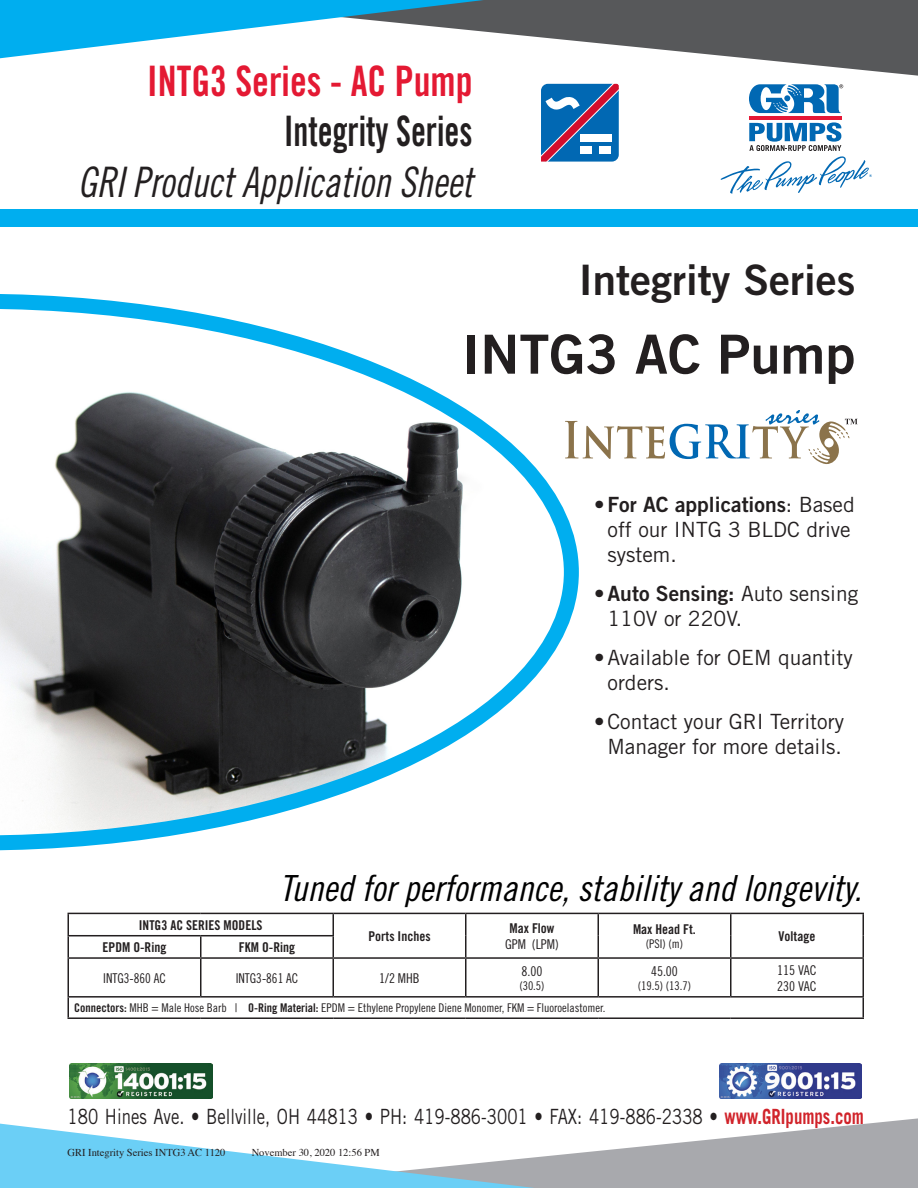
<style>
.page{position:relative;width:918px;height:1188px;background:#fff}
.page>*{position:absolute;margin:0;border:0;box-sizing:border-box;transform-origin:0 0}
.t1{font:54px "Trade Gothic Bold Two";color:#231f20}
.t2{font:42px "Trade Gothic Cond Eighteen Obl";color:#231f20;scale:.9 1}
.t3{font:42px "Trade Gothic Bold Cond Twenty";color:#e41933;scale:.9 1}
.t4{font:42px "Trade Gothic Bold Cond Twenty";color:#231f20;scale:.8 1}
.t5{font:42px "Trade Gothic Bold Two";color:#231f20}
.t6{font:36px "Trade Gothic Cond Eighteen Obl";color:#000001}
.t7{font:21px/25.2px "Trade Gothic";color:#231f20}
.t8{font:21px "Trade Gothic";color:#231f20;scale:.8 1}
.t9{font:13.5px "Trade Gothic Bold Cond Twenty";color:#231f20}
.t10{font:13.5px "Trade Gothic Cond Eighteen";color:#231f20}
.t11{font:13.5px "Trade Gothic Cond Eighteen";color:#231f20;scale:.95 1}
.t12{font:12px "Trade Gothic Cond Eighteen";color:#231f20}
.t13{font:10.5px "Times";color:#231f20}
.s1{font-family:"Trade Gothic Bold Two"}
.s2{font-family:"Trade Gothic Bold Cond Twenty"}
.s3{font-weight:700;color:#d1232a}
</style>
<div class="page">
<svg style="left:0;top:1123px;width:918px;height:65px"></svg>
<svg style="left:755px;top:59px;width:163px;height:17px"></svg>
<svg style="left:0;top:0;width:918px;height:59px"></svg>
<img style="left:719px;top:1063px;width:143px;height:36px">
<img style="left:70px;top:1063px;width:142px;height:36px">
<hr style="left:749px;top:116px;width:92px;height:4px;background:#e51836">
<svg style="left:749px;top:84px;width:94px;height:29px"></svg>
<svg style="left:721px;top:122px;width:151px;height:72px"></svg>
<div style="left:0;top:210px;width:918px;height:17px;background:#00aeef"></div>
<svg style="left:586px;top:410px;width:272px;height:54px"></svg>
<svg style="left:541px;top:84px;width:78px;height:78px;background:#366aa7"></svg>
<div style="left:580px;top:134px;width:31px;height:8px;background:#fff"></div>
<div style="left:599px;top:146px;width:12px;height:8px;background:#fff"></div>
<div style="left:580px;top:146px;width:12px;height:8px;background:#fff"></div>
<svg style="left:0;top:294px;width:586px;height:557px"></svg>
<hr style="left:68px;top:957px;width:133px;height:2px;background:#231f20">
<hr style="left:68px;top:959px;width:1px;height:37px;background:#231f20">
<hr style="left:201px;top:957px;width:132px;height:2px;background:#231f20">
<hr style="left:200px;top:959px;width:1px;height:37px;background:#231f20">
<hr style="left:333px;top:957px;width:133px;height:2px;background:#231f20">
<hr style="left:333px;top:959px;width:1px;height:37px;background:#231f20">
<hr style="left:466px;top:957px;width:132px;height:2px;background:#231f20">
<hr style="left:465px;top:959px;width:1px;height:37px;background:#231f20">
<hr style="left:598px;top:957px;width:133px;height:2px;background:#231f20">
<hr style="left:597px;top:959px;width:2px;height:37px;background:#231f20">
<hr style="left:731px;top:957px;width:133px;height:2px;background:#231f20">
<hr style="left:730px;top:959px;width:2px;height:37px;background:#231f20">
<hr style="left:862px;top:959px;width:2px;height:37px;background:#231f20">
<hr style="left:68px;top:996px;width:133px;height:2px;background:#231f20">
<svg style="left:68px;top:998px;width:1px;height:19px"></svg>
<hr style="left:201px;top:996px;width:132px;height:2px;background:#231f20">
<hr style="left:333px;top:996px;width:133px;height:2px;background:#231f20">
<hr style="left:466px;top:996px;width:132px;height:2px;background:#231f20">
<hr style="left:598px;top:996px;width:133px;height:2px;background:#231f20">
<hr style="left:731px;top:996px;width:133px;height:2px;background:#231f20">
<svg style="left:862px;top:998px;width:2px;height:19px"></svg>
<hr style="left:68px;top:1017px;width:133px;height:2px;background:#231f20">
<hr style="left:201px;top:1017px;width:132px;height:2px;background:#231f20">
<hr style="left:333px;top:1017px;width:133px;height:2px;background:#231f20">
<hr style="left:466px;top:1017px;width:132px;height:2px;background:#231f20">
<hr style="left:598px;top:1017px;width:133px;height:2px;background:#231f20">
<hr style="left:731px;top:1017px;width:133px;height:2px;background:#231f20">
<hr style="left:731px;top:913px;width:133px;height:1px;background:#231f20">
<hr style="left:862px;top:914px;width:2px;height:22px;background:#231f20">
<hr style="left:862px;top:936px;width:2px;height:21px;background:#231f20">
<svg style="left:68px;top:913px;width:795px;height:45px"></svg>
<p class="t3" style="left:147px;top:55px;width:363px">INTG3 Series - AC Pump</p>
<p class="t4" style="left:284px;top:106px;width:237px">Integrity Series</p>
<p class="t2" style="left:78px;top:157px;width:440px">GRI Product Application Sheet</p>
<p class="t5" style="left:579px;top:254px;width:278px">Integrity Series</p>
<p class="t1" style="left:462px;top:321px;width:394px">INTG3 AC Pump</p>
<p class="t7" style="left:608px;top:491px;width:249px;text-indent:-14px"><span class="s1">• For AC applications</span>: Based off our INTG 3 BLDC drive system.</p>
<p class="t7" style="left:608px;top:580px;width:252px;text-indent:-14px"><span class="s1">•Auto Sensing:</span> Auto sensing<br>110V or 220V.</p>
<p class="t7" style="left:608px;top:644px;width:247px;text-indent:-14px">•Available for OEM quantity orders.</p>
<p class="t7" style="left:594px;top:708px;width:252px;text-align:center">•Contact your GRI Territory<br>Manager for more details.</p>
<p class="t6" style="left:279px;top:867px;width:584px">Tuned for performance, stability and longevity.</p>
<p class="t9" style="left:139px;top:917px;width:125px">INTG3 AC SERIES MODELS</p>
<p class="t9" style="left:368px;top:928px;width:64px">Ports Inches</p>
<p class="t9" style="left:103px;top:939px;width:65px">EPDM O-Ring</p>
<p class="t9" style="left:239px;top:939px;width:58px">FKM O-Ring</p>
<p class="t11" style="left:103px;top:970px;width:67px">INTG3-860 AC</p>
<p class="t11" style="left:236px;top:970px;width:67px">INTG3-861 AC</p>
<p class="t10" style="left:379px;top:970px;width:42px">1/2 MHB</p>
<p class="t9" style="left:510px;top:920px;width:46px">Max Flow</p>
<p class="t10" style="left:505px;top:936px;width:55px">GPM (LPM)</p>
<p class="t10" style="left:522px;top:963px;width:22px">8.00</p>
<p class="t12" style="left:519px;top:979px;width:27px">(30.5)</p>
<p class="t12" style="left:74px;top:1001px;width:533px"><span class="s2">Connectors:</span> MHB = Male Hose Barb | <span class="s2">O-Ring Material:</span> EPDM = Ethylene Propylene Diene Monomer, FKM = Fluoroelastomer.</p>
<p class="t9" style="left:633px;top:921px;width:64px">Max Head Ft.</p>
<p class="t12" style="left:646px;top:937px;width:39px">(PSI) (m)</p>
<p class="t10" style="left:651px;top:963px;width:28px">45.00</p>
<p class="t12" style="left:638px;top:979px;width:55px">(19.5) (13.7)</p>
<p class="t9" style="left:779px;top:928px;width:38px">Voltage</p>
<p class="t10" style="left:777px;top:962px;width:41px">115 VAC</p>
<p class="t10" style="left:777px;top:978px;width:41px">230 VAC</p>
<p class="t8" style="left:68px;top:1104px;width:997px">180 Hines Ave. • Bellville, OH 44813 • PH: 419-886-3001 • FAX: 419-886-2338 • <span class="s3">www.GRIpumps.com</span></p>
<p class="t13" style="left:68px;top:1142px;width:159px">GRI Integrity Series INTG3 AC 1120</p>
<p class="t13" style="left:252px;top:1142px;width:130px">November 30, 2020 12:56 PM</p>
</div>
